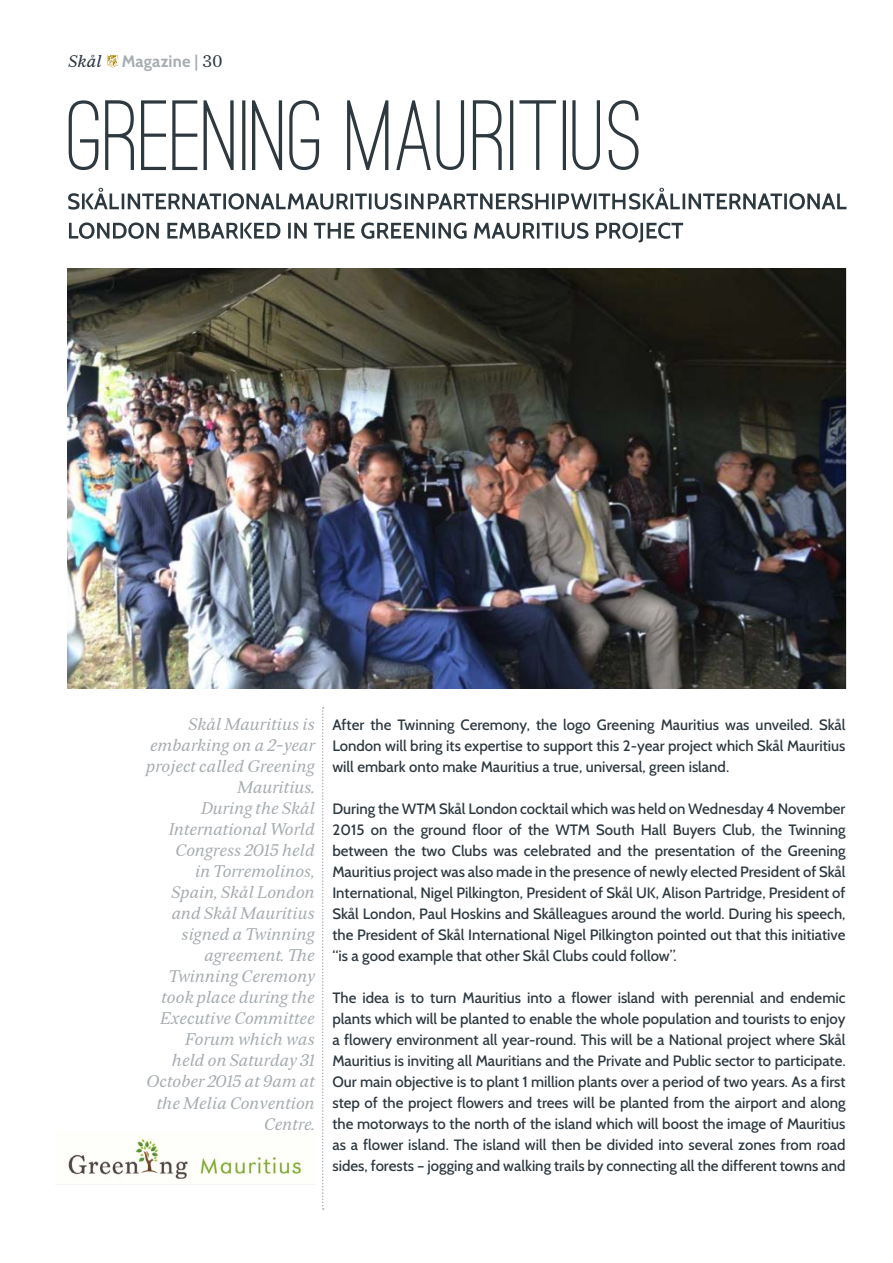
<style>
.page{position:relative;width:893px;height:1263px;background:#fff}
.page>*{position:absolute;margin:0;border:0;box-sizing:border-box;transform-origin:0 0}
.t1{font:italic 16.5px/21px "Serif 12 Beta";color:#a6acb0;text-align:right}
.t2{font:700 16.5px "Cabin";letter-spacing:.01em;color:#a6acb0}
.t3{font:500 15px/21px "Cabin";color:#2d383f;text-align:justify}
.s1{font-family:"Serif 6 Beta";font-weight:400;font-style:italic;color:#2d383f}
.s2{font-family:"Serif 12 Beta";font-weight:400;color:#2d383f}
</style>
<div class="page">
<img style="left:68px;top:1138px;width:236px;height:41px">
<svg style="left:108px;top:55px;width:10px;height:12px"></svg>
<svg style="left:322px;top:707px;width:2px;height:503px"></svg>
<img style="left:68px;top:268px;width:778px;height:420px">
<svg style="left:69px;top:100px;width:569px;height:70px"></svg>
<svg style="left:69px;top:222px;width:614px;height:20px"></svg>
<svg style="left:68px;top:188px;width:778px;height:22px"></svg>
<p class="t2" style="left:68px;top:51px;width:156px"><span class="s1">Skål</span> Magazine | <span class="s2">30</span></p>
<p class="t1" style="left:146px;top:714px;width:170px">Skål Mauritius is embarking on a 2-year project called Greening<br>Mauritius.<br>During the Skål<br>International World<br>Congress 2015 held<br>in Torremolinos,<br>Spain, Skål London and Skål Mauritius signed a Twinning agreement. The<br>Twinning Ceremony took place during the<br>Executive Committee<br>Forum which was<br>held on Saturday 31<br>October 2015 at 9am at the Melia Convention<br>Centre.</p>
<p class="t3" style="left:332px;top:714px;width:515px">After the Twinning Ceremony, the logo Greening Mauritius was unveiled. Skål London will bring its expertise to support this 2-year project which Skål Mauritius will embark onto make Mauritius a true, universal, green island.</p>
<p class="t3" style="left:332px;top:798px;width:515px">During the WTM Skål London cocktail which was held on Wednesday 4 November 2015 on the ground floor of the WTM South Hall Buyers Club, the Twinning between the two Clubs was celebrated and the presentation of the Greening Mauritius project was also made in the presence of newly elected President of Skål International, Nigel Pilkington, President of Skål UK, Alison Partridge, President of Skål London, Paul Hoskins and Skålleagues around the world. During his speech, the President of Skål International Nigel Pilkington pointed out that this initiative “is a good example that other Skål Clubs could follow”.</p>
<p class="t3" style="left:332px;top:987px;width:515px">The idea is to turn Mauritius into a flower island with perennial and endemic plants which will be planted to enable the whole population and tourists to enjoy a flowery environment all year-round. This will be a National project where Skål Mauritius is inviting all Mauritians and the Private and Public sector to participate.<br>Our main objective is to plant 1 million plants over a period of two years. As a first step of the project flowers and trees will be planted from the airport and along the motorways to the north of the island which will boost the image of Mauritius as a flower island. The island will then be divided into several zones from road sides, forests – jogging and walking trails by connecting all the different towns and</p>
</div>
